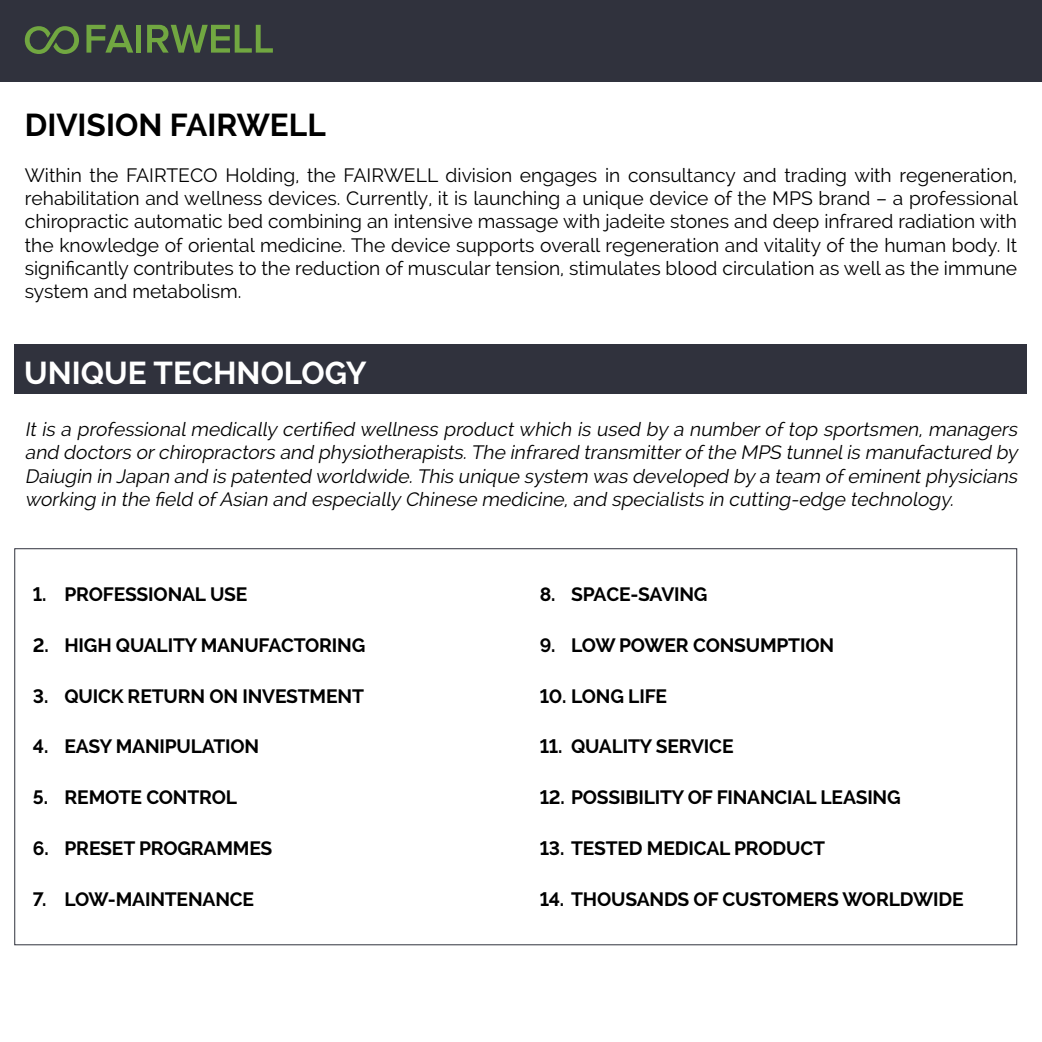
<style>
.page{position:relative;width:1042px;height:1042px;background:#fff}
.page>*{position:absolute;margin:0;border:0;box-sizing:border-box;transform-origin:0 0}
.t1{font:700 31.5px "Raleway";color:#000}
.t2{font:700 31.5px "Raleway";color:#fff}
.t3{font:19.25px/23.1px "Raleway";color:#000;text-align:justify}
.t4{font:italic 19.25px/23.1px "Raleway";color:#000;text-align:justify}
.t5{font:700 19.25px "Raleway";letter-spacing:-.01em;color:#000}
</style>
<div class="page">
<div style="left:0;top:0;width:1042px;height:82px;background:#30323d"></div>
<svg style="left:86px;top:25px;width:47px;height:28px"></svg>
<div style="left:136px;top:25px;width:5px;height:28px;background:#71a741"></div>
<svg style="left:147px;top:25px;width:126px;height:28px"></svg>
<svg style="left:25px;top:26px;width:54px;height:28px"></svg>
<div style="left:14px;top:344px;width:1012px;height:50px;background:#30323d"></div>
<h1 class="t1" style="left:25px;top:107px;width:303px">DIVISION FAIRWELL</h1>
<p class="t3" style="left:25px;top:164px;width:994px">Within the FAIRTECO Holding, the FAIRWELL division engages in consultancy and trading with regeneration, rehabilitation and wellness devices. Currently, it is launching a unique device of the MPS brand – a professional chiropractic automatic bed combining an intensive massage with jadeite stones and deep infrared radiation with the knowledge of oriental medicine. The device supports overall regeneration and vitality of the human body. It significantly contributes to the reduction of muscular tension, stimulates blood circulation as well as the immune system and metabolism.</p>
<h1 class="t2" style="left:24px;top:354px;width:344px">UNIQUE TECHNOLOGY</h1>
<p class="t4" style="left:25px;top:418px;width:998px">It is a professional medically certified wellness product which is used by a number of top sportsmen, managers and doctors orchiropractors and physiotherapists.The infrared transmitterofthe MPS tunnelis manufactured by Daiugin in Japan and is patented worldwide.This unique system was developed by a team ofeminentphysicians working in the field ofAsian and especially Chinese medicine,and specialists in cutting-edge technology.</p>
<p class="t5" style="left:33px;top:583px;width:216px">1. PROFESSIONAL USE</p>
<p class="t5" style="left:33px;top:634px;width:334px">2. HIGH QUALITY MANUFACTORING</p>
<p class="t5" style="left:33px;top:685px;width:332px">3. QUICK RETURN ON INVESTMENT</p>
<p class="t5" style="left:33px;top:735px;width:228px">4. EASY MANIPULATION</p>
<p class="t5" style="left:33px;top:786px;width:206px">5. REMOTE CONTROL</p>
<p class="t5" style="left:33px;top:837px;width:241px">6. PRESET PROGRAMMES</p>
<p class="t5" style="left:33px;top:888px;width:223px">7. LOW-MAINTENANCE</p>
<p class="t5" style="left:540px;top:583px;width:169px">8. SPACE-SAVING</p>
<p class="t5" style="left:540px;top:634px;width:296px">9. LOW POWER CONSUMPTION</p>
<p class="t5" style="left:540px;top:685px;width:129px">10. LONG LIFE</p>
<p class="t5" style="left:540px;top:735px;width:195px">11. QUALITY SERVICE</p>
<p class="t5" style="left:540px;top:786px;width:363px">12. POSSIBILITY OF FINANCIAL LEASING</p>
<p class="t5" style="left:540px;top:837px;width:287px">13. TESTED MEDICAL PRODUCT</p>
<p class="t5" style="left:540px;top:888px;width:425px">14. THOUSANDS OF CUSTOMERS WORLDWIDE</p>
</div>
